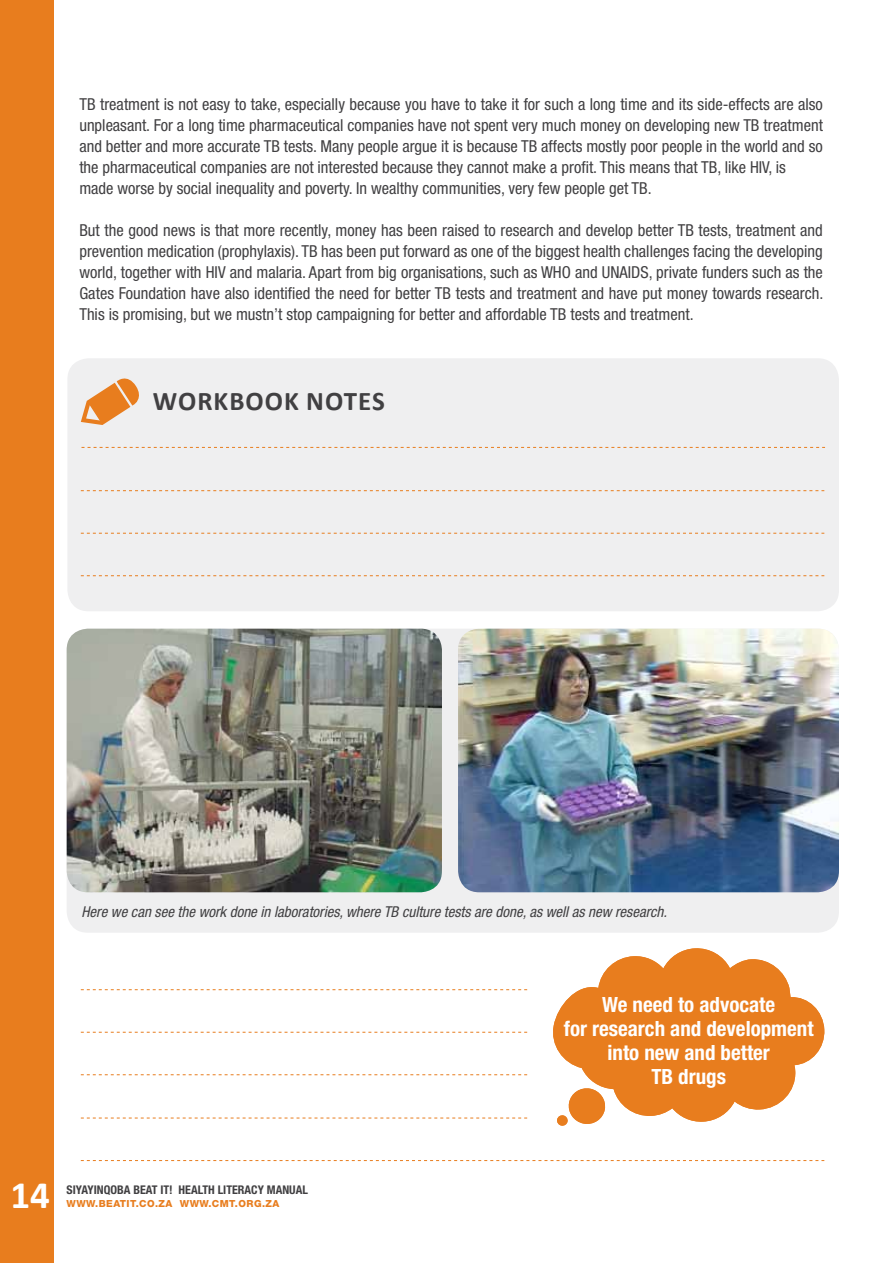
<style>
.page{position:relative;width:893px;height:1263px;background:#fff}
.page>*{position:absolute;margin:0;border:0;box-sizing:border-box;transform-origin:0 0}
.t1{font:700 39px "Calibri";color:#fff}
.t2{font:700 27px "Calibri";letter-spacing:.04em;color:#414042}
.t3{font:700 condensed 21px/24px "Helvetica Neue";color:#fff;text-align:center}
.t4{font:condensed 16.5px/21px "Helvetica Neue";color:#414042}
.t5{font:italic condensed 15px "Helvetica Neue";color:#414042}
.t6{font:700 condensed 12px "Helvetica Neue";color:#414042}
.t7{font:800 9.75px "Helvetica Neue";letter-spacing:.045em;color:#e87d1e}
</style>
<div class="page">
<div style="left:0;top:0;width:54px;height:1263px;background:#e87d1e"></div>
<div style="left:67px;top:629px;width:772px;height:304px;background:#efeff0;border-radius:21px"></div>
<img style="left:458px;top:629px;width:381px;height:263px">
<img style="left:67px;top:629px;width:375px;height:263px">
<div style="left:67px;top:358px;width:772px;height:253px;background:#efeff0;border-radius:21px"></div>
<svg style="left:553px;top:948px;width:272px;height:174px;fill:#e87d1e"></svg>
<svg style="left:557px;top:1087px;width:50px;height:39px"></svg>
<svg style="left:81px;top:1118px;width:446px;height:1px"></svg>
<svg style="left:81px;top:1160px;width:743px;height:1px"></svg>
<svg style="left:81px;top:989px;width:446px;height:1px"></svg>
<svg style="left:81px;top:1032px;width:446px;height:1px"></svg>
<svg style="left:81px;top:1074px;width:446px;height:1px"></svg>
<svg style="left:80px;top:378px;width:59px;height:47px"></svg>
<svg style="left:81px;top:447px;width:744px;height:1px"></svg>
<svg style="left:81px;top:490px;width:743px;height:1px"></svg>
<svg style="left:81px;top:533px;width:743px;height:1px"></svg>
<svg style="left:81px;top:575px;width:743px;height:1px"></svg>
<p class="t4" style="left:79px;top:93px;width:745px">TB treatment is not easy to take, especially because you have to take it for such a long time and its side-effects are also unpleasant. For a long time pharmaceutical companies have not spent very much money on developing new TB treatment and better and more accurate TB tests. Many people argue it is because TB affects mostly poor people in the world and so the pharmaceutical companies are not interested because they cannot make a profit. This means that TB, like HIV, is made worse by social inequality and poverty. In wealthy communities, very few people get TB.</p>
<p class="t4" style="left:79px;top:219px;width:745px;text-align:justify">But the good news is that more recently, money has been raised to research and develop better TB tests, treatment and prevention medication (prophylaxis). TB has been put forward as one of the biggest health challenges facing the developing world, together with HIV and malaria. Apart from big organisations, such as WHO and UNAIDS, private funders such as the Gates Foundation have also identified the need for better TB tests and treatment and have put money towards research.<br>This is promising, but we mustn’t stop campaigning for better and affordable TB tests and treatment.</p>
<h2 class="t2" style="left:153px;top:384px;width:234px">WORKBOOK NOTES</h2>
<p class="t5" style="left:82px;top:903px;width:587px">Here we can see the work done in laboratories, where TB culture tests are done, as well as new research.</p>
<p class="t3" style="left:564px;top:993px;width:251px">We need to advocate<br>for research and development into new and better<br>TB drugs</p>
<h1 class="t1" style="left:11px;top:1171px;width:41px">14</h1>
<p class="t6" style="left:67px;top:1182px;width:243px">SIYAYINQOBA BEAT IT! HEALTH LITERACY MANUAL</p>
<p class="t7" style="left:67px;top:1198px;width:214px">WWW.BEATIT.CO.ZA WWW.CMT.ORG.ZA</p>
</div>
